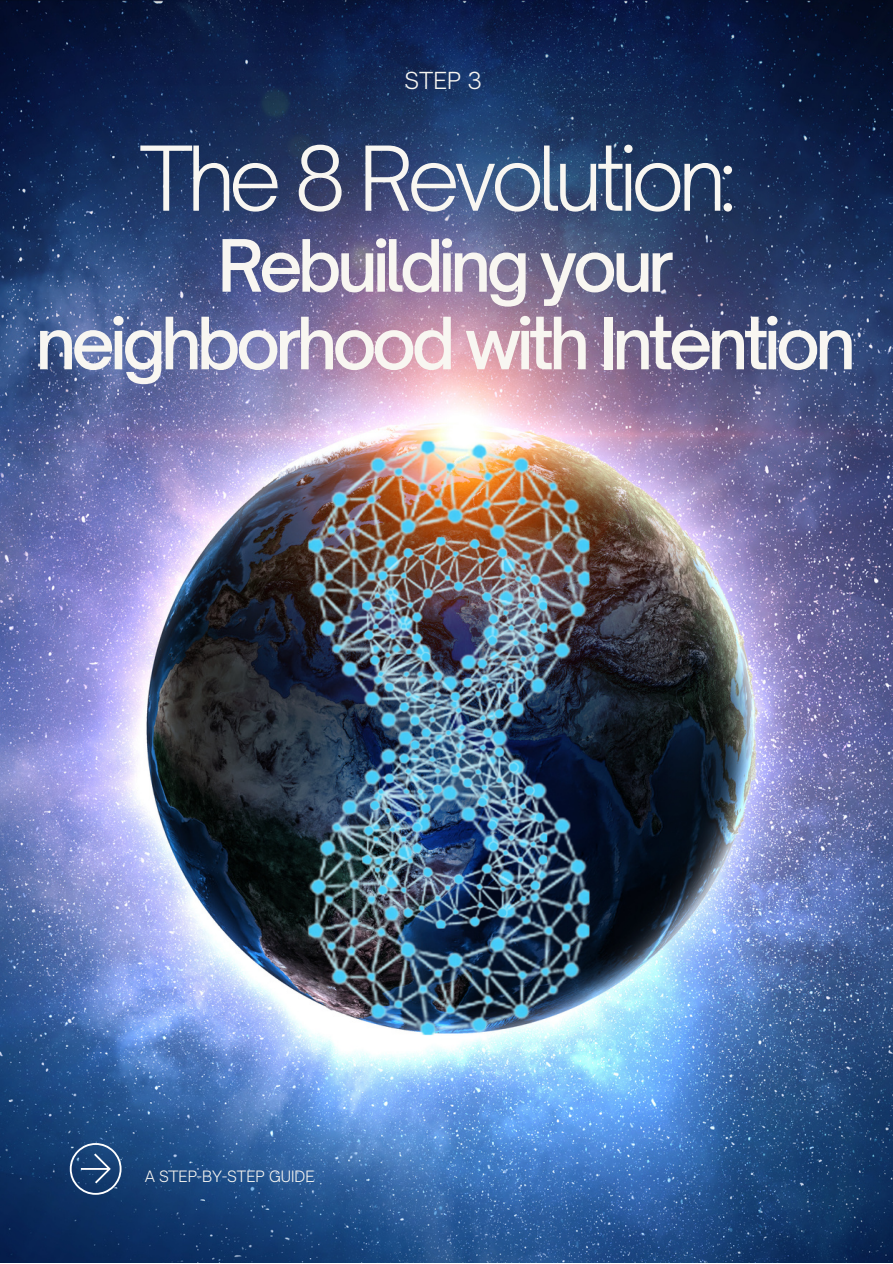
<style>
.page{position:relative;width:893px;height:1264px;background:#fff}
.page>*{position:absolute;margin:0;border:0;box-sizing:border-box;transform-origin:0 0}
.t1{font:300 85.5px "Open Sauce One";letter-spacing:-.07em;color:#f8f6f1}
.t2{font:500 69px/77.6px "Open Sauce One";letter-spacing:-.07em;color:#f8f6f1;text-align:center}
.t3{font:300 22.5px "Open Sauce One";color:#f8f6f1}
.t4{font:300 15px "Open Sauce One";color:#f8f6f1}
</style>
<div class="page">
<img style="left:0;top:0;width:892px;height:1262px">
<svg style="left:70px;top:1143px;width:51px;height:51px;background:#395c88"></svg>
<img style="left:0;top:312px;width:892px;height:820px">
<img style="left:73px;top:460px;width:783px;height:524px">
<p class="t3" style="left:404px;top:67px;width:79px">STEP 3</p>
<p class="t1" style="left:139px;top:125px;width:598px">The 8 Revolution:</p>
<p class="t2" style="left:36px;top:226px;width:821px">Rebuilding your neighborhood with Intention</p>
<p class="t4" style="left:145px;top:1166px;width:171px">A STEP-BY-STEP GUIDE</p>
</div>
